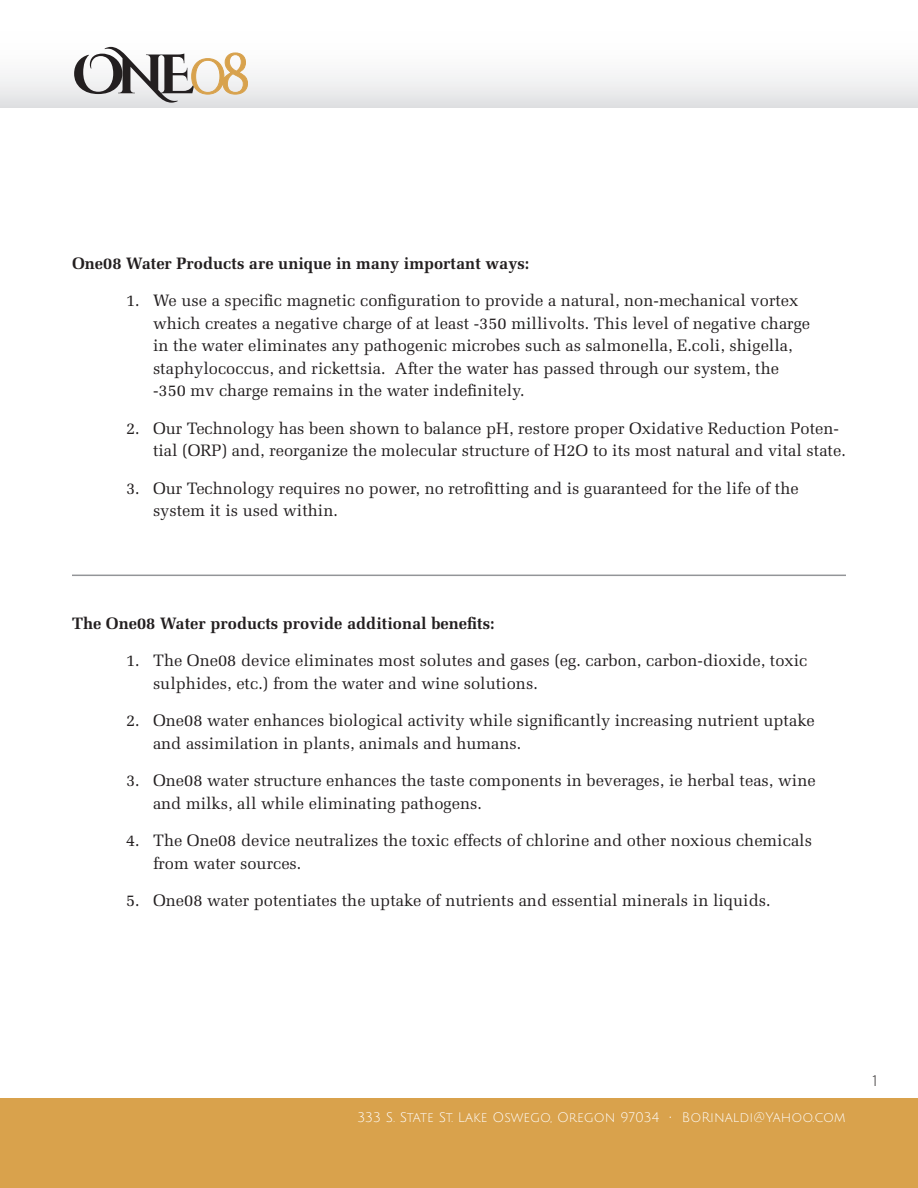
<style>
.page{position:relative;width:918px;height:1188px;background:#fff}
.page>*{position:absolute;margin:0;border:0;box-sizing:border-box;transform-origin:0 0}
.t1{font:16.5px/22.5px "Melior LT Std";color:#231f20}
.t2{font:700 16.5px "Melior LT Std";color:#231f20}
.t3{font:15px "Julius Sans One";color:#231f20}
.t4{font:13.5px "Julius Sans One";color:#fff}
</style>
<div class="page">
<div style="left:0;top:1098px;width:918px;height:90px;background:#d9a24c"></div>
<div style="left:0;top:0;width:918px;height:108px;background:linear-gradient(to bottom,#fff,#e8e9ea)"></div>
<svg style="left:74px;top:47px;width:174px;height:56px"></svg>
<hr style="left:72px;top:575px;width:774px;height:1px;background:#939598">
<p class="t2" style="left:72px;top:253px;width:459px">One08 Water Products are unique in many important ways:</p>
<p class="t1" style="left:153px;top:289px;width:659px;text-indent:-27px">1. We use a specific magnetic configuration to provide a natural, non-mechanical vortex which creates a negative charge of at least -350 millivolts. This level of negative charge in the water eliminates any pathogenic microbes such as salmonella, E.coli, shigella, staphylococcus, and rickettsia. After the water has passed through our system, the -350 mv charge remains in the water indefinitely.</p>
<p class="t1" style="left:153px;top:417px;width:694px;text-indent:-27px">2. Our Technology has been shown to balance pH, restore proper Oxidative Reduction Poten&shy;tial (ORP) and, reorganize the molecular structure of H2O to its most natural and vital state.</p>
<p class="t1" style="left:153px;top:477px;width:647px;text-indent:-27px">3. Our Technology requires no power, no retrofitting and is guaranteed for the life of the system it is used within.</p>
<p class="t2" style="left:72px;top:613px;width:424px">The One08 Water products provide additional benefits:</p>
<p class="t1" style="left:153px;top:649px;width:656px;text-indent:-27px">1. The One08 device eliminates most solutes and gases (eg. carbon, carbon-dioxide, toxic sulphides, etc.) from the water and wine solutions.</p>
<p class="t1" style="left:153px;top:709px;width:663px;text-indent:-27px">2. One08 water enhances biological activity while significantly increasing nutrient uptake and assimilation in plants, animals and humans.</p>
<p class="t1" style="left:153px;top:769px;width:664px;text-indent:-27px">3. One08 water structure enhances the taste components in beverages, ie herbal teas, wine and milks, all while eliminating pathogens.</p>
<p class="t1" style="left:153px;top:829px;width:661px;text-indent:-27px">4. The One08 device neutralizes the toxic effects of chlorine and other noxious chemicals from water sources.</p>
<p class="t1" style="left:126px;top:889px;width:646px">5. One08 water potentiates the uptake of nutrients and essential minerals in liquids.</p>
<p class="t4" style="left:357px;top:1110px;width:490px">333 S. State St. Lake Oswego, Oregon 97034 • BoRinaldi@Yahoo.com</p>
<p class="t3" style="left:873px;top:1073px;width:6px">1</p>
</div>
